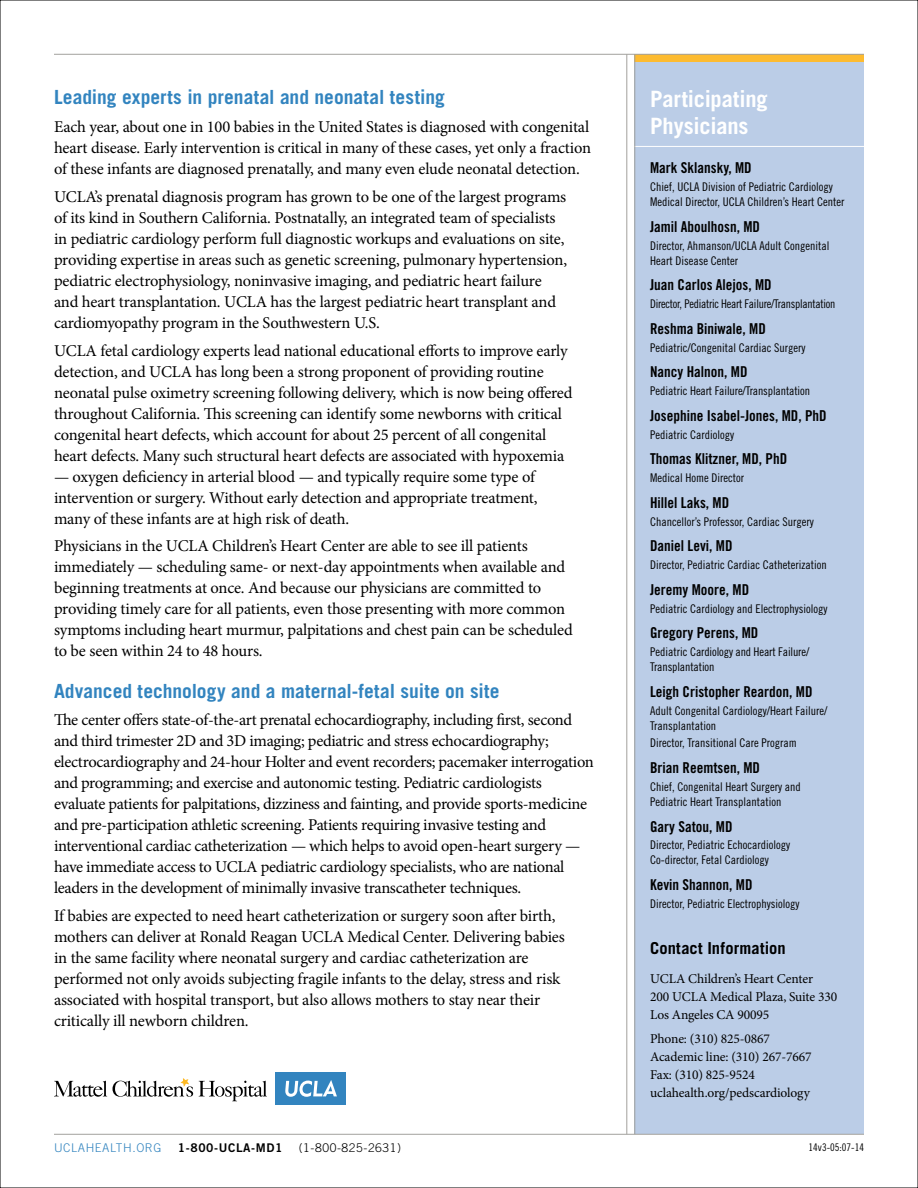
<style>
.page{position:relative;width:918px;height:1188px;background:#fff}
.page>*{position:absolute;margin:0;border:0;box-sizing:border-box;transform-origin:0 0}
.Sidebar_head{font:700 22.5px/27px "Trade Gothic";letter-spacing:-.005em;color:#fff}
.Blue_Subhead{font:700 19.5px "Trade Gothic";color:#3284bf}
.Body_copy{font:16.5px/21px "Minion Pro";letter-spacing:-.015em;color:#000}
.t1{font:700 16.5px "Trade Gothic";letter-spacing:.01em;color:#000}
.Faculty_Name{font:15px "Trade Gothic Bold Cond Twenty";color:#000}
.Sidebar_Copy{font:13.5px/18px "Minion Pro";letter-spacing:-.01em;color:#000}
.Faculty_details{font:12px/15px "Trade Gothic Cond Eighteen";color:#000}
.Faculty_details-2{font:12px "Trade Gothic Cond Eighteen";letter-spacing:-.02em;color:#000}
.Faculty_Name-2{font:12px "Trade Gothic Cond Eighteen";color:#000}
.t2{font:300 12px "Trade Gothic";letter-spacing:.05em;color:#000}
.t3{font:300 12px "Trade Gothic";letter-spacing:.05em;color:#3284bf}
.t4{font:12px "Trade Gothic Bold Two";letter-spacing:.05em;color:#000}
.t5{font:10.5px "Trade Gothic Cond Eighteen";color:#000}
</style>
<div class="page">
<div style="left:634px;top:54px;width:230px;height:1080px;background:#bbcde7"></div>
<hr style="left:633px;top:146px;width:233px;height:1px;background:#fff">
<div style="left:634px;top:54px;width:230px;height:8px;background:#fdbb30"></div>
<hr style="left:54px;top:1134px;width:810px;height:1px;background:#a2a19d">
<hr style="left:627px;top:54px;width:1px;height:1080px;background:#a2a19d">
<hr style="left:54px;top:54px;width:810px;height:1px;background:#a2a19d">
<hr style="left:634px;top:54px;width:1px;height:1080px;background:#a2a19d">
<div style="left:275px;top:1072px;width:71px;height:33px;background:#3284bf"></div>
<svg style="left:285px;top:1080px;width:52px;height:17px"></svg>
<svg style="left:54px;top:1081px;width:53px;height:16px"></svg>
<svg style="left:113px;top:1078px;width:80px;height:19px"></svg>
<svg style="left:199px;top:1081px;width:68px;height:20px"></svg>
<p class="Blue_Subhead" style="left:54px;top:85px;width:392px">Leading experts in prenatal and neonatal testing</p>
<p class="Body_copy" style="left:54px;top:116px;width:539px;text-align:justify">Each year, about one in 100 babies in the United States is diagnosed with congenital heart disease. Early intervention is critical in many of these cases, yet only a fraction of these infants are diagnosed prenatally, and many even elude neonatal detection.</p>
<p class="Body_copy" style="left:54px;top:186px;width:515px">UCLA’s prenatal diagnosis program has grown to be one of the largest programs of its kind in Southern California. Postnatally, an integrated team of specialists in pediatric cardiology perform full diagnostic workups and evaluations on site, providing expertise in areas such as genetic screening, pulmonary hypertension, pediatric electrophysiology, noninvasive imaging, and pediatric heart failure and heart transplantation. UCLA has the largest pediatric heart transplant and cardiomyopathy program in the Southwestern U.S.</p>
<p class="Body_copy" style="left:54px;top:340px;width:520px">UCLA fetal cardiology experts lead national educational efforts to improve early detection, and UCLA has long been a strong proponent of providing routine neonatal pulse oximetry screening following delivery, which is now being offered throughout California. This screening can identify some newborns with critical congenital heart defects, which account for about 25 percent of all congenital heart defects. Many such structural heart defects are associated with hypoxemia</p>
<p class="Body_copy" style="left:54px;top:466px;width:485px">— oxygen deficiency in arterial blood — and typically require some type of intervention or surgery. Without early detection and appropriate treatment, many of these infants are at high risk of death.</p>
<p class="Body_copy" style="left:54px;top:536px;width:520px">Physicians in the UCLA Children’s Heart Center are able to see ill patients immediately — scheduling same- or next-day appointments when available and beginning treatments at once. And because our physicians are committed to providing timely care for all patients, even those presenting with more common symptoms including heart murmur, palpitations and chest pain can be scheduled to be seen within 24 to 48 hours.</p>
<p class="Blue_Subhead" style="left:54px;top:679px;width:447px">Advanced technology and a maternal-fetal suite on site</p>
<p class="Body_copy" style="left:54px;top:710px;width:541px">The center offers state-of-the-art prenatal echocardiography, including first, second and third trimester 2D and 3D imaging; pediatric and stress echocardiography; electrocardiography and 24-hour Holter and event recorders; pacemaker interrogation and programming; and exercise and autonomic testing. Pediatric cardiologists evaluate patients for palpitations, dizziness and fainting, and provide sports-medicine and pre-participation athletic screening. Patients requiring invasive testing and interventional cardiac catheterization — which helps to avoid open-heart surgery — have immediate access to UCLA pediatric cardiology specialists, who are national leaders in the development of minimally invasive transcatheter techniques.</p>
<p class="Body_copy" style="left:54px;top:905px;width:512px">If babies are expected to need heart catheterization or surgery soon after birth, mothers can deliver at Ronald Reagan UCLA Medical Center. Delivering babies in the same facility where neonatal surgery and cardiac catheterization are performed not only avoids subjecting fragile infants to the delay, stress and risk associated with hospital transport, but also allows mothers to stay near their critically ill newborn children.</p>
<p class="t3" style="left:54px;top:1140px;width:109px">UCLAHEALTH.ORG</p>
<p class="t4" style="left:178px;top:1140px;width:106px">1-800-UCLA-MD1</p>
<p class="t2" style="left:299px;top:1140px;width:104px">(1-800-825-2631)</p>
<p class="Sidebar_head" style="left:650px;top:85px;width:119px">Participating<br>Physicians</p>
<p class="Faculty_Name" style="left:650px;top:159px;width:103px">Mark Sklansky, MD</p>
<p class="Faculty_details" style="left:650px;top:179px;width:196px">Chief, UCLA Division of Pediatric Cardiology<br>Medical Director, UCLA Children’s Heart Center</p>
<p class="Faculty_Name" style="left:650px;top:218px;width:111px">Jamil Aboulhosn, MD</p>
<p class="Faculty_details" style="left:650px;top:238px;width:181px">Director, Ahmanson/UCLA Adult Congenital<br>Heart Disease Center</p>
<p class="Faculty_Name" style="left:650px;top:276px;width:123px">Juan Carlos Alejos, MD</p>
<p class="Faculty_details-2" style="left:650px;top:297px;width:187px">Director, Pediatric Heart Failure/Transplantation</p>
<p class="Faculty_Name" style="left:650px;top:320px;width:117px">Reshma Biniwale, MD</p>
<p class="Faculty_details" style="left:650px;top:340px;width:157px">Pediatric/Congenital Cardiac Surgery</p>
<p class="Faculty_Name" style="left:650px;top:363px;width:99px">Nancy Halnon, MD</p>
<p class="Faculty_details" style="left:650px;top:383px;width:161px">Pediatric Heart Failure/Transplantation</p>
<p class="Faculty_Name" style="left:650px;top:407px;width:178px">Josephine Isabel-Jones, MD, PhD</p>
<p class="Faculty_details" style="left:650px;top:427px;width:85px">Pediatric Cardiology</p>
<p class="Faculty_Name" style="left:650px;top:450px;width:139px">Thomas Klitzner, MD, PhD</p>
<p class="Faculty_details" style="left:650px;top:470px;width:95px">Medical Home Director</p>
<p class="Faculty_Name" style="left:650px;top:494px;width:81px">Hillel Laks, MD</p>
<p class="Faculty_details" style="left:650px;top:514px;width:165px">Chancellor’s Professor, Cardiac Surgery</p>
<p class="Faculty_Name" style="left:650px;top:537px;width:84px">Daniel Levi, MD</p>
<p class="Faculty_details" style="left:650px;top:557px;width:178px">Director, Pediatric Cardiac Catheterization</p>
<p class="Faculty_Name" style="left:650px;top:581px;width:101px">Jeremy Moore, MD</p>
<p class="Faculty_details" style="left:650px;top:601px;width:179px">Pediatric Cardiology and Electrophysiology</p>
<p class="Faculty_Name" style="left:650px;top:624px;width:110px">Gregory Perens, MD</p>
<p class="Faculty_details" style="left:650px;top:644px;width:161px">Pediatric Cardiology and Heart Failure/<br>Transplantation</p>
<p class="Faculty_Name" style="left:650px;top:683px;width:164px">Leigh Cristopher Reardon, MD</p>
<p class="Faculty_details" style="left:650px;top:703px;width:179px">Adult Congenital Cardiology/Heart Failure/<br>Transplantation</p>
<p class="Faculty_details" style="left:650px;top:735px;width:148px">Director, Transitional Care Program</p>
<p class="Faculty_Name" style="left:650px;top:759px;width:111px">Brian Reemtsen, MD</p>
<p class="Faculty_details" style="left:650px;top:779px;width:152px">Chief, Congenital Heart Surgery and<br>Pediatric Heart Transplantation</p>
<p class="Faculty_Name" style="left:650px;top:817px;width:84px">Gary Satou, MD</p>
<p class="Faculty_details" style="left:650px;top:837px;width:141px">Director, Pediatric Echocardiology<br>Co-director, Fetal Cardiology</p>
<p class="Faculty_Name" style="left:650px;top:876px;width:104px">Kevin Shannon, MD</p>
<p class="Faculty_Name-2" style="left:650px;top:896px;width:151px">Director, Pediatric Electrophysiology</p>
<p class="t1" style="left:650px;top:938px;width:137px">Contact Information</p>
<p class="Sidebar_Copy" style="left:650px;top:969px;width:189px">UCLA Children’s Heart Center<br>200 UCLA Medical Plaza, Suite 330<br>Los Angeles CA 90095</p>
<p class="Sidebar_Copy" style="left:650px;top:1030px;width:163px">Phone: (310) 825-0867<br>Academic line: (310) 267-7667<br>Fax: (310) 825-9524 uclahealth.org/pedscardiology</p>
<p class="t5" style="left:809px;top:1141px;width:57px">14v3-05:07-14</p>
</div>
